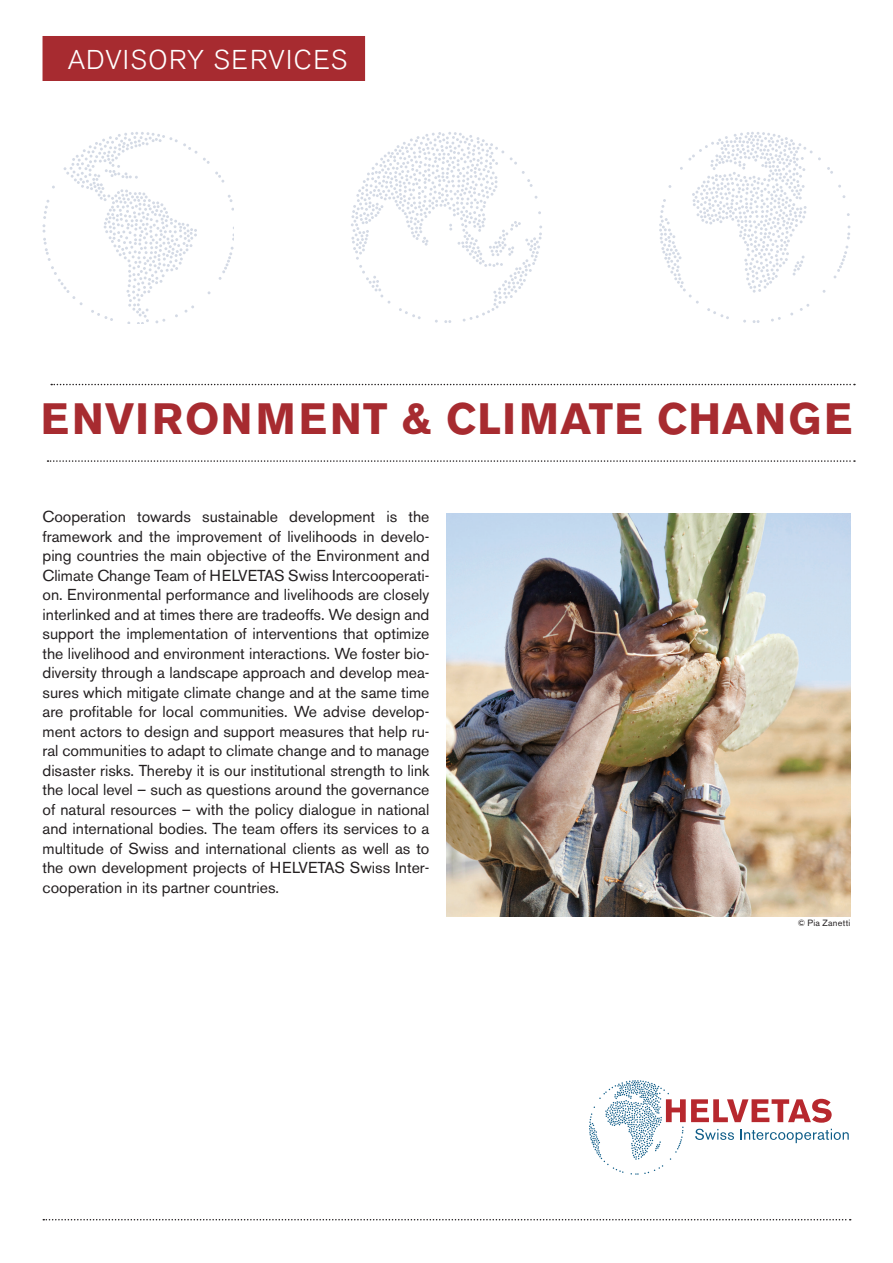
<style>
.page{position:relative;width:893px;height:1263px;background:#fff}
.page>*{position:absolute;margin:0;border:0;box-sizing:border-box;transform-origin:0 0}
.t1{font:700 43.5px "Akzidenz Grotesk BE";letter-spacing:.03em;color:#a72b30}
.t2{font:300 27px "Akzidenz Grotesk BE";letter-spacing:.04em;color:#fff}
.t3{font:15.75px/19.5px "Akzidenz Grotesk BE";color:#231f20;text-align:justify}
.t4{font:9px "Akzidenz Grotesk BE";letter-spacing:.03em;color:#231f20}
</style>
<div class="page">
<div style="left:43px;top:36px;width:322px;height:45px;background:#a72b30"></div>
<svg style="left:589px;top:1080px;width:260px;height:95px"></svg>
<svg style="left:48px;top:460px;width:807px;height:2px"></svg>
<svg style="left:51px;top:384px;width:804px;height:1px"></svg>
<svg style="left:43px;top:132px;width:191px;height:191px"></svg>
<svg style="left:351px;top:132px;width:191px;height:191px"></svg>
<svg style="left:659px;top:132px;width:191px;height:191px"></svg>
<svg style="left:43px;top:1219px;width:808px;height:1px"></svg>
<img style="left:446px;top:513px;width:404px;height:403px">
<h2 class="t2" style="left:68px;top:44px;width:281px">ADVISORY SERVICES</h2>
<h1 class="t1" style="left:41px;top:394px;width:813px">ENVIRONMENT &amp; CLIMATE CHANGE</h1>
<p class="t3" style="left:43px;top:507px;width:388px">Cooperation towards sustainable development is the framework and the improvement of livelihoods in develo&shy;ping countries the main objective of the Environment and Climate Change Team of HELVETAS Swiss Intercooperati&shy;on. Environmental performance and livelihoods are closely interlinked and at times there are tradeoffs. We design and support the implementation of interventions that optimize the livelihood and environment interactions. We foster bio&shy;diversity through a landscape approach and develop mea&shy;sures which mitigate climate change and at the same time are profitable for local communities. We advise develop&shy;ment actors to design and support measures that help ru&shy;ral communities to adapt to climate change and to manage disaster risks. Thereby it is our institutional strength to link the local level – such as questions around the governance of natural resources – with the policy dialogue in national and international bodies. The team offers its services to a multitude of Swiss and international clients as well as to the own development projects of HELVETAS Swiss Inter&shy;cooperation in its partner countries.</p>
<p class="t4" style="left:798px;top:918px;width:54px">© Pia Zanetti</p>
</div>
